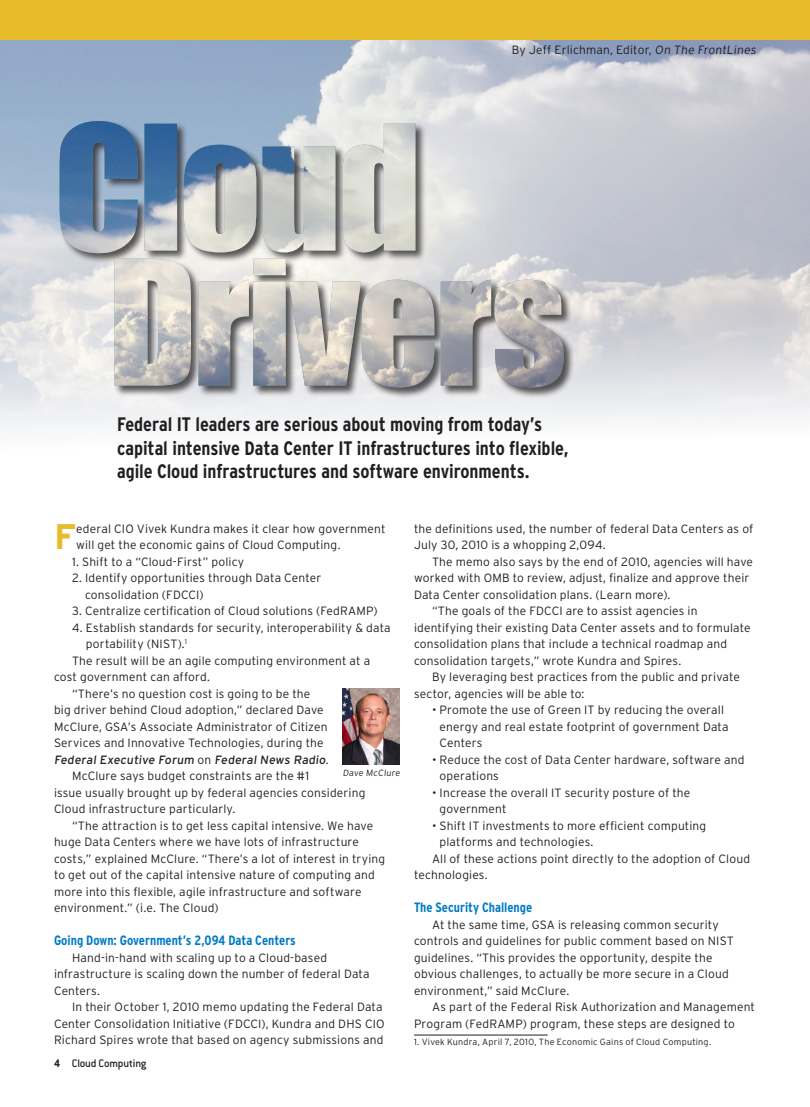
<style>
.page{position:relative;width:810px;height:1107px;background:#fff}
.page>*{position:absolute;margin:0;border:0;box-sizing:border-box;transform-origin:0 0}
.paragraph-no_indent{font:700 35.55px "Interstate";color:#e7bb29}
.deck{font:700 condensed 19.5px/23.4px "Interstate";letter-spacing:-.005em;color:#231f20}
.subhead{font:700 condensed 13.5px "Interstate";color:#007ac2}
.paragraph-no_indent-2{font:300 12px/16.5px "Interstate";letter-spacing:.015em;color:#231f20}
.t1{font:500 12px "Conduit ITC Std";letter-spacing:-.015em;color:#231f20}
.paragraph-no_indent-3{font:300 9px "Interstate";letter-spacing:.025em;color:#231f20}
.s1{font-weight:400}
.s2{font-weight:700}
</style>
<div class="page">
<div style="left:58px;top:120px;width:517px;height:278px;background:#231f20;opacity:.75"></div>
<img style="left:115px;top:259px;width:449px;height:128px">
<img style="left:60px;top:121px;width:355px;height:132px">
<img style="left:343px;top:689px;width:57px;height:75px">
<div style="left:0;top:0;width:810px;height:40px;background:#e7bb29"></div>
<hr style="left:414px;top:1035px;width:134px;height:1px;background:#231f20">
<p class="paragraph-no_indent-2" style="left:512px;top:41px;width:247px">By Jeff Erlichman, Editor, On The FrontLines</p>
<p class="deck" style="left:117px;top:413px;width:453px">Federal IT leaders are serious about moving from today’s capital intensive Data Center IT infrastructures into flexible, agile Cloud infrastructures and software environments.</p>
<p class="paragraph-no_indent" style="left:54px;top:517px;width:24px">F</p>
<p class="paragraph-no_indent-2" style="left:76px;top:520px;width:311px">ederal CIO Vivek Kundra makes it clear how government will get the economic gains of Cloud Computing.</p>
<p class="paragraph-no_indent-2" style="left:72px;top:553px;width:174px">1. Shift to a “Cloud-First” policy</p>
<p class="paragraph-no_indent-2" style="left:85px;top:569px;width:238px;text-indent:-13px">2. Identify opportunities through Data Center consolidation (FDCCI)</p>
<p class="paragraph-no_indent-2" style="left:72px;top:602px;width:307px">3. Centralize certification of Cloud solutions (FedRAMP)</p>
<p class="paragraph-no_indent-2" style="left:86px;top:619px;width:306px;text-indent:-14px">4. Establish standards for security, interoperability &amp; data portability (NIST).<sup>1</sup></p>
<p class="paragraph-no_indent-2" style="left:54px;top:652px;width:318px;text-indent:18px">The result will be an agile computing environment at a cost government can afford.</p>
<p class="paragraph-no_indent-2" style="left:54px;top:685px;width:276px;text-align:center">“There’s no question cost is going to be the<br>big driver behind Cloud adoption,” declared Dave McClure, GSA’s Associate Administrator of Citizen Services and Innovative Technologies, during the <span class="s1">Federal Executive Forum</span> on <span class="s1">Federal News Radio</span>.</p>
<p class="paragraph-no_indent-2" style="left:54px;top:767px;width:313px;text-indent:18px">McClure says budget constraints are the #1<br>issue usually brought up by federal agencies considering<br>Cloud infrastructure particularly.</p>
<p class="paragraph-no_indent-2" style="left:54px;top:817px;width:333px;text-indent:18px">“The attraction is to get less capital intensive. We have huge Data Centers where we have lots of infrastructure costs,” explained McClure. “There’s a lot of interest in trying to get out of the capital intensive nature of computing and more into this flexible, agile infrastructure and software environment.” (i.e. The Cloud)</p>
<p class="subhead" style="left:54px;top:933px;width:243px">Going Down: Government’s 2,094 Data Centers</p>
<p class="paragraph-no_indent-2" style="left:54px;top:949px;width:317px;text-indent:18px">Hand-in-hand with scaling up to a Cloud-based infrastructure is scaling down the number of federal Data<br>Centers.</p>
<p class="paragraph-no_indent-2" style="left:54px;top:998px;width:332px;text-indent:18px">In their October 1, 2010 memo updating the Federal Data<br>Center Consolidation Initiative (FDCCI), Kundra and DHS CIO<br>Richard Spires wrote that based on agency submissions and</p>
<p class="paragraph-no_indent-3" style="left:343px;top:767px;width:60px">Dave McClure</p>
<p class="t1" style="left:54px;top:1056px;width:94px"><span class="s2">4</span> Cloud Computing</p>
<p class="paragraph-no_indent-2" style="left:414px;top:520px;width:341px">the definitions used, the number of federal Data Centers as of<br>July 30, 2010 is a whopping 2,094.</p>
<p class="paragraph-no_indent-2" style="left:414px;top:553px;width:341px;text-indent:18px">The memo also says by the end of 2010, agencies will have worked with OMB to review, adjust, finalize and approve their<br>Data Center consolidation plans. (Learn more).</p>
<p class="paragraph-no_indent-2" style="left:414px;top:602px;width:338px;text-indent:18px">“The goals of the FDCCI are to assist agencies in identifying their existing Data Center assets and to formulate consolidation plans that include a technical roadmap and consolidation targets,” wrote Kundra and Spires.</p>
<p class="paragraph-no_indent-2" style="left:414px;top:668px;width:328px;text-indent:18px">By leveraging best practices from the public and private sector, agencies will be able to:</p>
<p class="paragraph-no_indent-2" style="left:440px;top:701px;width:291px;text-indent:-8px">• Promote the use of Green IT by reducing the overall energy and real estate footprint of government Data<br>Centers</p>
<p class="paragraph-no_indent-2" style="left:440px;top:751px;width:306px;text-indent:-8px">• Reduce the cost of Data Center hardware, software and operations</p>
<p class="paragraph-no_indent-2" style="left:440px;top:784px;width:252px;text-indent:-8px">• Increase the overall IT security posture of the government</p>
<p class="paragraph-no_indent-2" style="left:440px;top:817px;width:268px;text-indent:-8px">• Shift IT investments to more efficient computing platforms and technologies.</p>
<p class="paragraph-no_indent-2" style="left:414px;top:850px;width:338px;text-indent:18px">All of these actions point directly to the adoption of Cloud technologies.</p>
<p class="subhead" style="left:414px;top:900px;width:120px">The Security Challenge</p>
<p class="paragraph-no_indent-2" style="left:414px;top:916px;width:322px;text-indent:18px">At the same time, GSA is releasing common security controls and guidelines for public comment based on NIST guidelines. “This provides the opportunity, despite the obvious challenges, to actually be more secure in a Cloud environment,” said McClure.</p>
<p class="paragraph-no_indent-2" style="left:414px;top:998px;width:343px;text-indent:18px">As part of the Federal Risk Authorization and Management<br>Program (FedRAMP) program, these steps are designed to</p>
<p class="paragraph-no_indent-3" style="left:414px;top:1037px;width:299px">1. Vivek Kundra, April 7, 2010, The Economic Gains of Cloud Computing.</p>
</div>
